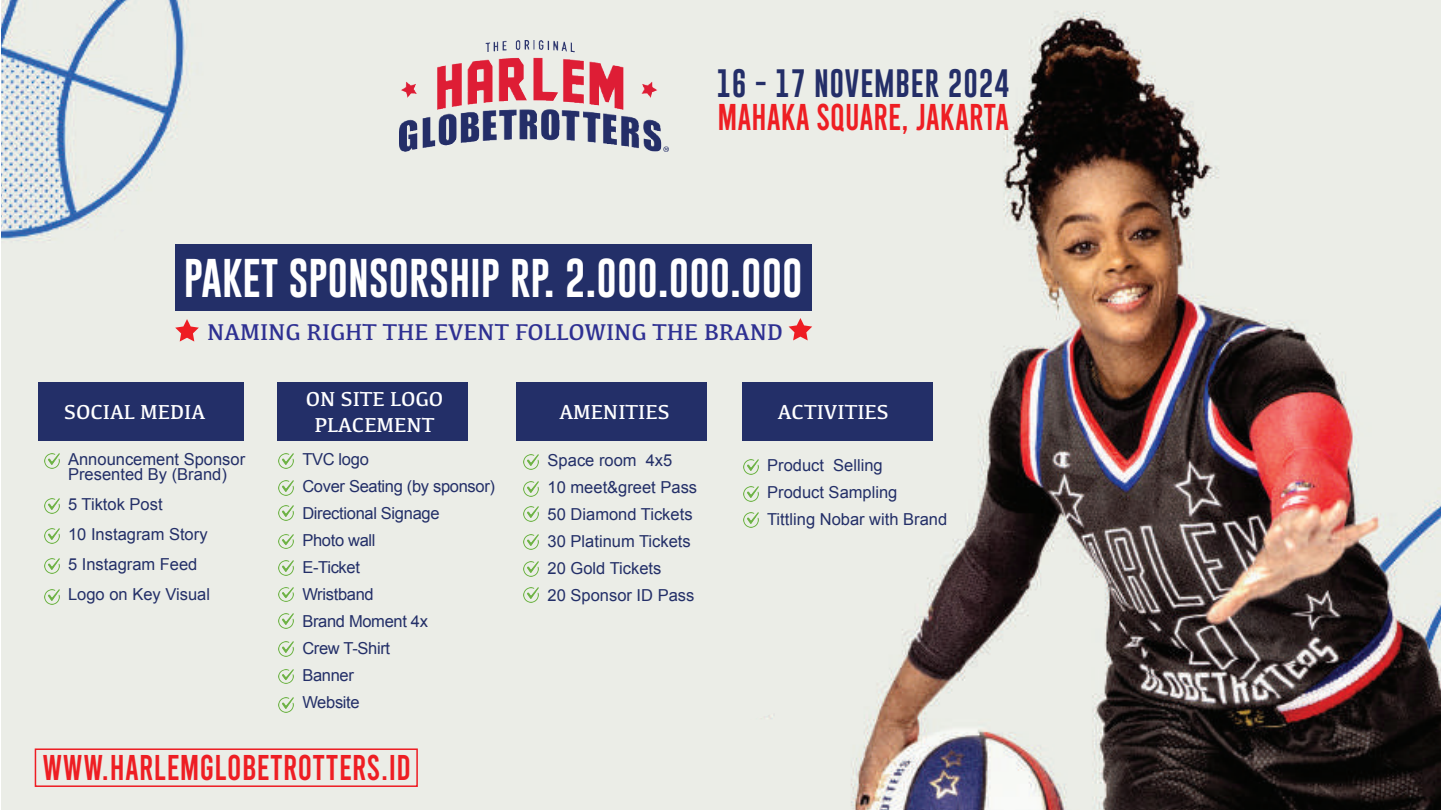
<style>
.page{position:relative;width:1441px;height:810px;background:#fff}
.page>*{position:absolute;margin:0;border:0;box-sizing:border-box;transform-origin:0 0}
.t1{font:39.75px "Gobold";color:#fff}
.t2{font:37.2px "Bebas";color:#ee1e23;scale:.9 1}
.t3{font:35.85px "Bebas";letter-spacing:.01em;color:#ee1e23;scale:.92 1}
.t4{font:28.95px "Gobold";letter-spacing:.03em;color:#242e68}
.t5{font:23.55px "Kefa";color:#2e3092}
.t6{font:20.85px/25px "Kefa";color:#fff;text-align:center}
.t7{font:16.5px/27px "Arial";color:#232f68}
.t8{font:16.5px/27px "Arial";letter-spacing:-.02em;color:#232f68}
</style>
<div class="page">
<img style="left:1px;top:0;width:1439px;height:810px">
<div style="left:29px;top:76px;width:865px;height:694px;background:#ebede7"></div>
<div style="left:175px;top:244px;width:636px;height:67px;background:#232f68"></div>
<img style="left:399px;top:40px;width:269px;height:112px">
<svg style="left:34px;top:748px;width:384px;height:40px"></svg>
<div style="left:38px;top:382px;width:205px;height:58px;background:#232f68"></div>
<div style="left:277px;top:382px;width:191px;height:58px;background:#232f68"></div>
<div style="left:742px;top:382px;width:190px;height:58px;background:#232f68"></div>
<div style="left:516px;top:382px;width:190px;height:58px;background:#232f68"></div>
<img style="left:44px;top:454px;width:15px;height:15px">
<img style="left:44px;top:498px;width:15px;height:15px">
<img style="left:44px;top:529px;width:15px;height:14px">
<img style="left:44px;top:559px;width:15px;height:15px">
<img style="left:44px;top:589px;width:15px;height:15px">
<img style="left:278px;top:454px;width:15px;height:14px">
<img style="left:278px;top:481px;width:15px;height:14px">
<img style="left:278px;top:506px;width:15px;height:15px">
<img style="left:278px;top:534px;width:15px;height:15px">
<img style="left:278px;top:561px;width:15px;height:15px">
<img style="left:278px;top:587px;width:15px;height:15px">
<img style="left:278px;top:613px;width:15px;height:15px">
<img style="left:278px;top:642px;width:15px;height:15px">
<img style="left:278px;top:669px;width:15px;height:15px">
<img style="left:278px;top:697px;width:15px;height:15px">
<img style="left:523px;top:454px;width:15px;height:15px">
<img style="left:523px;top:481px;width:15px;height:15px">
<img style="left:523px;top:507px;width:15px;height:14px">
<img style="left:523px;top:535px;width:15px;height:15px">
<img style="left:523px;top:561px;width:15px;height:15px">
<img style="left:523px;top:588px;width:15px;height:15px">
<img style="left:743px;top:460px;width:15px;height:15px">
<img style="left:743px;top:487px;width:15px;height:15px">
<img style="left:743px;top:512px;width:15px;height:15px">
<svg style="left:175px;top:319px;width:24px;height:23px"></svg>
<svg style="left:788px;top:318px;width:24px;height:22px"></svg>
<h3 class="t4" style="left:716px;top:64px;width:294px">16 - 17 NOVEMBER 2024</h3>
<h2 class="t2" style="left:717px;top:99px;width:325px">MAHAKA SQUARE, JAKARTA</h2>
<h1 class="t1" style="left:184px;top:252px;width:620px">PAKET SPONSORSHIP RP. 2.000.000.000</h1>
<h3 class="t5" style="left:207px;top:317px;width:577px">NAMING RIGHT THE EVENT FOLLOWING THE BRAND</h3>
<p class="t6" style="left:64px;top:399px;width:142px">SOCIAL MEDIA</p>
<p class="t7" style="left:68px;top:452px;width:179px;line-height:15px">Announcement Sponsor<br>Presented By (Brand)</p>
<p class="t7" style="left:68px;top:489px;width:143px;line-height:30px">5 Tiktok Post<br>10 Instagram Story<br>5 Instagram Feed<br>Logo on Key Visual</p>
<p class="t6" style="left:306px;top:386px;width:139px">ON SITE LOGO<br>PLACEMENT</p>
<p class="t6" style="left:559px;top:399px;width:112px">AMENITIES</p>
<p class="t6" style="left:777px;top:399px;width:112px">ACTIVITIES</p>
<p class="t8" style="left:302px;top:446px;width:194px">TVC logo<br>Cover Seating (by sponsor)<br>Directional Signage<br>Photo wall<br>E-Ticket<br>Wristband<br>Brand Moment 4x<br>Crew T-Shirt<br>Banner<br>Website</p>
<p class="t7" style="left:547px;top:447px;width:151px">Space room 4x5<br>10 meet&amp;greet Pass<br>50 Diamond Tickets<br>30 Platinum Tickets<br>20 Gold Tickets<br>20 Sponsor ID Pass</p>
<p class="t7" style="left:767px;top:452px;width:182px">Product Selling<br>Product Sampling<br>Tittling Nobar with Brand</p>
<h3 class="t3" style="left:42px;top:750px;width:402px">WWW.HARLEMGLOBETROTTERS.ID</h3>
</div>
